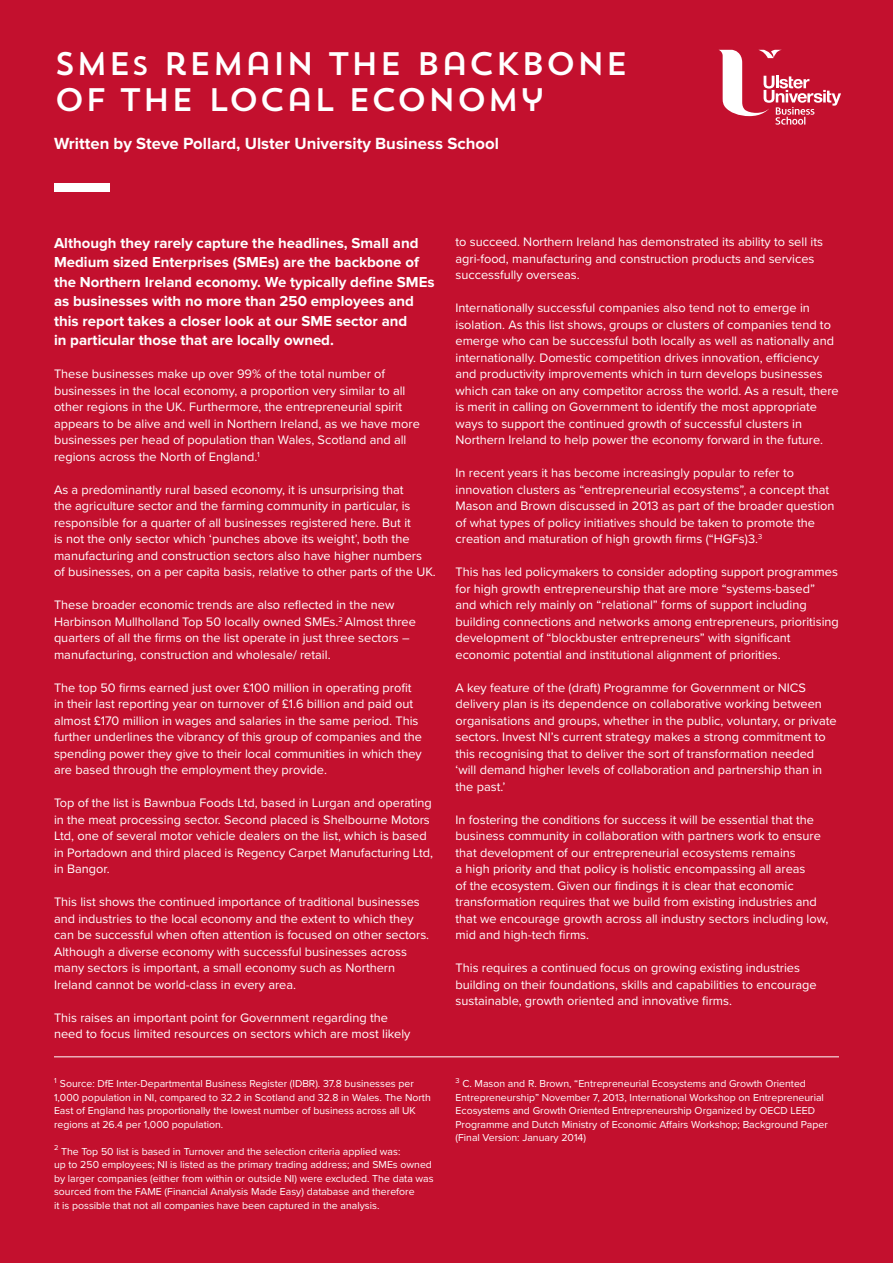
<style>
.page{position:relative;width:893px;height:1263px;background:#c3102e}
.page>*{position:absolute;margin:0;border:0;box-sizing:border-box;transform-origin:0 0}
.t1{font:32.4px "Trend Sans One";color:#fff}
.t2{font:700 16.65px "Proxima Nova";color:#fff}
.t3{font:700 15px/19.5px "Proxima Nova";color:#fff}
.t4{font:12.75px/16.5px "Proxima Nova";color:#fff}
.t5{font:10.5px/13.5px "Proxima Nova";color:#fff}
.s1{font-size:26.55px}
</style>
<div class="page">
<div style="left:54px;top:183px;width:55px;height:9px;background:#fff"></div>
<hr style="left:54px;top:1056px;width:785px;height:1px;background:#fff">
<svg style="left:719px;top:50px;width:122px;height:75px"></svg>
<p class="t1" style="left:54px;top:43px;width:576px">SME<span class="s1">S</span> REMAIN THE BACKBONE</p>
<p class="t1" style="left:54px;top:79px;width:492px">OF THE LOCAL ECONOMY</p>
<p class="t2" style="left:54px;top:134px;width:446px">Written by Steve Pollard, Ulster University Business School</p>
<p class="t3" style="left:54px;top:233px;width:382px">Although they rarely capture the headlines, Small and Medium sized Enterprises (SMEs) are the backbone of the Northern Ireland economy. We typically define SMEs as businesses with no more than 250 employees and this report takes a closer look at our SME sector and</p>
<p class="t3" style="left:54px;top:331px;width:281px">in particular those that are locally owned.</p>
<p class="t4" style="left:54px;top:365px;width:367px">These businesses make up over 99% of the total number of businesses in the local economy, a proportion very similar to all other regions in the UK. Furthermore, the entrepreneurial spirit appears to be alive and well in Northern Ireland, as we have more businesses per head of population than Wales, Scotland and all regions across the North of England.<sup>1</sup></p>
<p class="t4" style="left:54px;top:481px;width:370px">As a predominantly rural based economy, it is unsurprising that the agriculture sector and the farming community in particular, is responsible for a quarter of all businesses registered here. But it is not the only sector which ‘punches above its weight’, both the manufacturing and construction sectors also have higher numbers</p>
<p class="t4" style="left:54px;top:563px;width:383px">of businesses, on a per capita basis, relative to other parts of the UK.</p>
<p class="t4" style="left:54px;top:596px;width:363px">These broader economic trends are also reflected in the new Harbinson Mullholland Top 50 locally owned SMEs.<sup>2</sup> Almost three quarters of all the firms on the list operate in just three sectors – manufacturing, construction and wholesale/ retail.</p>
<p class="t4" style="left:54px;top:679px;width:370px">The top 50 firms earned just over £100 million in operating profit in their last reporting year on turnover of £1.6 billion and paid out almost £170 million in wages and salaries in the same period. This further underlines the vibrancy of this group of companies and the spending power they give to their local communities in which they are based through the employment they provide.</p>
<p class="t4" style="left:54px;top:794px;width:381px">Top of the list is Bawnbua Foods Ltd, based in Lurgan and operating in the meat processing sector. Second placed is Shelbourne Motors Ltd, one of several motor vehicle dealers on the list, which is based in Portadown and third placed is Regency Carpet Manufacturing Ltd, in Bangor.</p>
<p class="t4" style="left:54px;top:893px;width:377px">This list shows the continued importance of traditional businesses and industries to the local economy and the extent to which they can be successful when often attention is focused on other sectors.<br>Although a diverse economy with successful businesses across many sectors is important, a small economy such as Northern</p>
<p class="t4" style="left:54px;top:976px;width:244px">Ireland cannot be world-class in every area.</p>
<p class="t4" style="left:54px;top:1009px;width:336px">This raises an important point for Government regarding the</p>
<p class="t4" style="left:54px;top:1025px;width:358px">need to focus limited resources on sectors which are most likely</p>
<p class="t5" style="left:54px;top:1076px;width:378px"><sup>1</sup> Source: DfE Inter-Departmental Business Register (IDBR). 37.8 businesses per 1,000 population in NI, compared to 32.2 in Scotland and 32.8 in Wales. The North East of England has proportionally the lowest number of business across all UK regions at 26.4 per 1,000 population.</p>
<p class="t5" style="left:54px;top:1144px;width:348px"><sup>2</sup> The Top 50 list is based in Turnover and the selection criteria applied was:</p>
<p class="t5" style="left:54px;top:1157px;width:381px">up to 250 employees; NI is listed as the primary trading address; and SMEs owned by larger companies (either from within or outside NI) were excluded. The data was sourced from the FAME (Financial Analysis Made Easy) database and therefore</p>
<p class="t5" style="left:54px;top:1198px;width:327px">it is possible that not all companies have been captured in the analysis.</p>
<p class="t4" style="left:455px;top:233px;width:369px">to succeed. Northern Ireland has demonstrated its ability to sell its agri-food, manufacturing and construction products and services successfully overseas.</p>
<p class="t4" style="left:455px;top:299px;width:385px">Internationally successful companies also tend not to emerge in isolation. As this list shows, groups or clusters of companies tend to emerge who can be successful both locally as well as nationally and internationally. Domestic competition drives innovation, efficiency and productivity improvements which in turn develops businesses which can take on any competitor across the world. As a result, there is merit in calling on Government to identify the most appropriate ways to support the continued growth of successful clusters in Northern Ireland to help power the economy forward in the future.</p>
<p class="t4" style="left:455px;top:464px;width:381px">In recent years it has become increasingly popular to refer to innovation clusters as “entrepreneurial ecosystems”, a concept that Mason and Brown discussed in 2013 as part of the broader question of what types of policy initiatives should be taken to promote the creation and maturation of high growth firms (“HGFs)3.<sup>3</sup></p>
<p class="t4" style="left:455px;top:563px;width:384px">This has led policymakers to consider adopting support programmes for high growth entrepreneurship that are more “systems-based”</p>
<p class="t4" style="left:455px;top:596px;width:385px">and which rely mainly on “relational” forms of support including building connections and networks among entrepreneurs, prioritising development of “blockbuster entrepreneurs” with significant economic potential and institutional alignment of priorities.</p>
<p class="t4" style="left:455px;top:679px;width:383px">A key feature of the (draft) Programme for Government or NICS delivery plan is its dependence on collaborative working between organisations and groups, whether in the public, voluntary, or private sectors. Invest NI’s current strategy makes a strong commitment to this recognising that to deliver the sort of transformation needed</p>
<p class="t4" style="left:455px;top:761px;width:368px">‘will demand higher levels of collaboration and partnership than in the past.’</p>
<p class="t4" style="left:455px;top:811px;width:374px">In fostering the conditions for success it will be essential that the business community in collaboration with partners work to ensure that development of our entrepreneurial ecosystems remains<br>a high priority and that policy is holistic encompassing all areas<br>of the ecosystem. Given our findings it is clear that economic transformation requires that we build from existing industries and that we encourage growth across all industry sectors including low, mid and high-tech firms.</p>
<p class="t4" style="left:455px;top:959px;width:363px">This requires a continued focus on growing existing industries building on their foundations, skills and capabilities to encourage sustainable, growth oriented and innovative firms.</p>
<p class="t5" style="left:455px;top:1076px;width:374px"><sup>3</sup> C. Mason and R. Brown, “Entrepreneurial Ecosystems and Growth Oriented Entrepreneurship” November 7, 2013, International Workshop on Entrepreneurial Ecosystems and Growth Oriented Entrepreneurship Organized by OECD LEED Programme and Dutch Ministry of Economic Affairs Workshop; Background Paper (Final Version: January 2014)</p>
</div>
